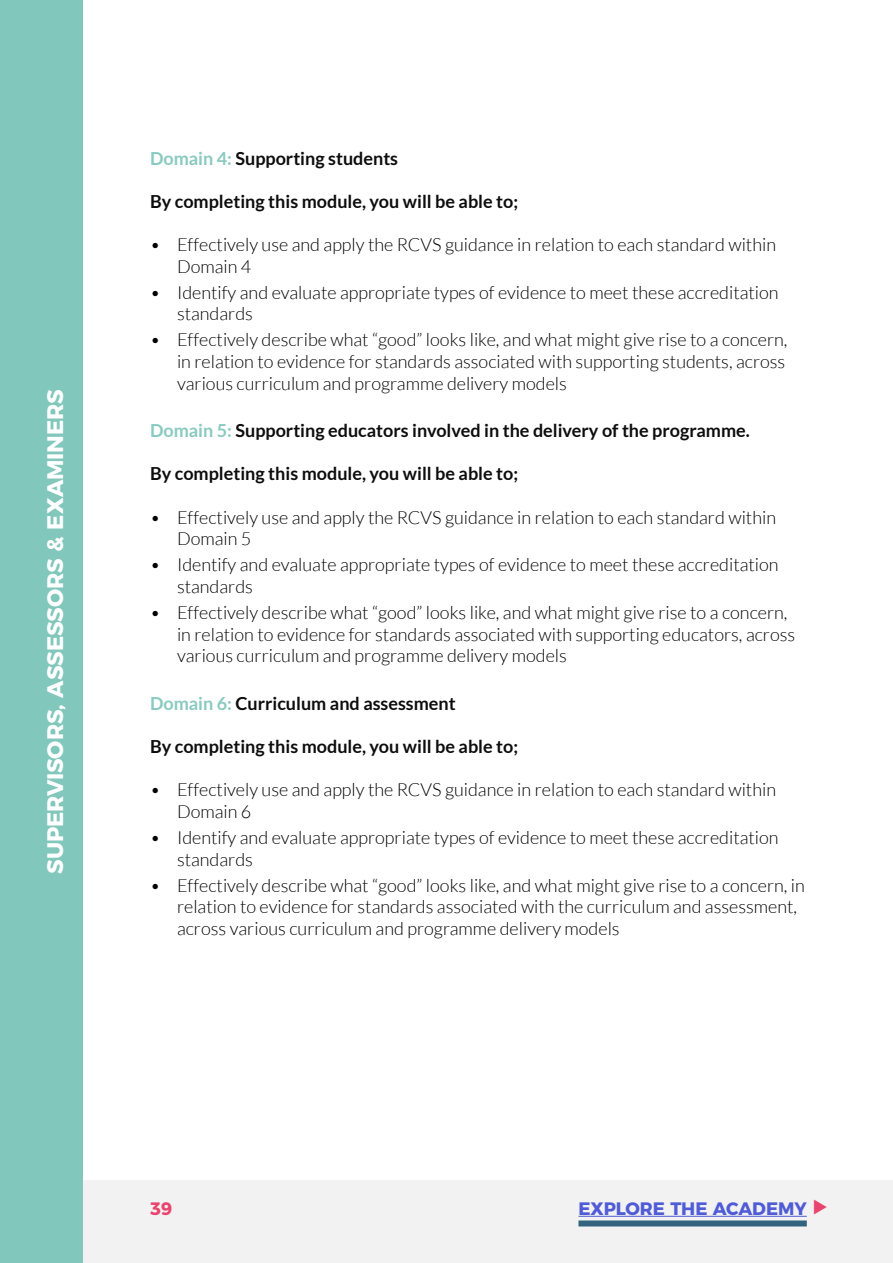
<style>
.page{position:relative;width:893px;height:1263px;background:#fff}
.page>*{position:absolute;margin:0;border:0;box-sizing:border-box;transform-origin:0 0}
.t1{font:700 22.5px "Montserrat";letter-spacing:-.005em;color:#fff}
.t2{font:300 18px/21.6px "Lato";color:#000}
.t3{font:700 18px "Lato";color:#0d0d0d}
.t4{font:700 18px "Montserrat";letter-spacing:-.01em;color:#4f5cd6}
.t5{font:700 18px "Montserrat";color:#e9446d}
.s1{color:#89cac0}
</style>
<div class="page">
<div style="left:0;top:1180px;width:893px;height:83px;background:#f2f2f2"></div>
<div style="left:578px;top:1220px;width:229px;height:6px;background:#33647f"></div>
<hr style="left:578px;top:1216px;width:229px;height:1px;background:#4f5cd6">
<div style="left:0;top:0;width:83px;height:1263px;background:#81c7bc"></div>
<p class="t1" style="left:37px;top:874px;width:486px;rotate:-90deg">SUPERVISORS, ASSESSORS &amp; EXAMINERS</p>
<p class="t3" style="left:150px;top:148px;width:250px"><span class="s1">Domain 4:</span> Supporting students</p>
<p class="t3" style="left:150px;top:191px;width:370px">By completing this module, you will be able to;</p>
<p class="t2" style="left:177px;top:234px;width:601px;text-indent:-27px">• Effectively use and apply the RCVS guidance in relation to each standard within<br>Domain 4</p>
<p class="t2" style="left:177px;top:281px;width:603px;text-indent:-27px">• Identify and evaluate appropriate types of evidence to meet these accreditation standards</p>
<p class="t2" style="left:177px;top:329px;width:612px;text-align:justify;text-indent:-27px">• Effectively describe what “good” looks like, and what might give rise to a concern, in relation to evidence for standards associated with supporting students, across various curriculum and programme delivery models</p>
<p class="t3" style="left:150px;top:420px;width:601px"><span class="s1">Domain 5:</span> Supporting educators involved in the delivery of the programme.</p>
<p class="t3" style="left:150px;top:464px;width:370px">By completing this module, you will be able to;</p>
<p class="t2" style="left:177px;top:506px;width:601px;text-indent:-27px">• Effectively use and apply the RCVS guidance in relation to each standard within<br>Domain 5</p>
<p class="t2" style="left:177px;top:554px;width:603px;text-indent:-27px">• Identify and evaluate appropriate types of evidence to meet these accreditation standards</p>
<p class="t2" style="left:177px;top:602px;width:620px;text-indent:-27px">• Effectively describe what “good” looks like, and what might give rise to a concern, in relation to evidence for standards associated with supporting educators, across various curriculum and programme delivery models</p>
<p class="t3" style="left:150px;top:693px;width:307px"><span class="s1">Domain 6:</span> Curriculum and assessment</p>
<p class="t3" style="left:150px;top:736px;width:370px">By completing this module, you will be able to;</p>
<p class="t2" style="left:177px;top:779px;width:601px;text-indent:-27px">• Effectively use and apply the RCVS guidance in relation to each standard within<br>Domain 6</p>
<p class="t2" style="left:177px;top:827px;width:603px;text-indent:-27px">• Identify and evaluate appropriate types of evidence to meet these accreditation standards</p>
<p class="t2" style="left:177px;top:875px;width:629px;text-indent:-27px">• Effectively describe what “good” looks like, and what might give rise to a concern, in relation to evidence for standards associated with the curriculum and assessment, across various curriculum and programme delivery models</p>
<p class="t5" style="left:150px;top:1193px;width:24px">39</p>
<p class="t4" style="left:578px;top:1193px;width:230px">EXPLORE THE ACADEMY</p>
</div>
